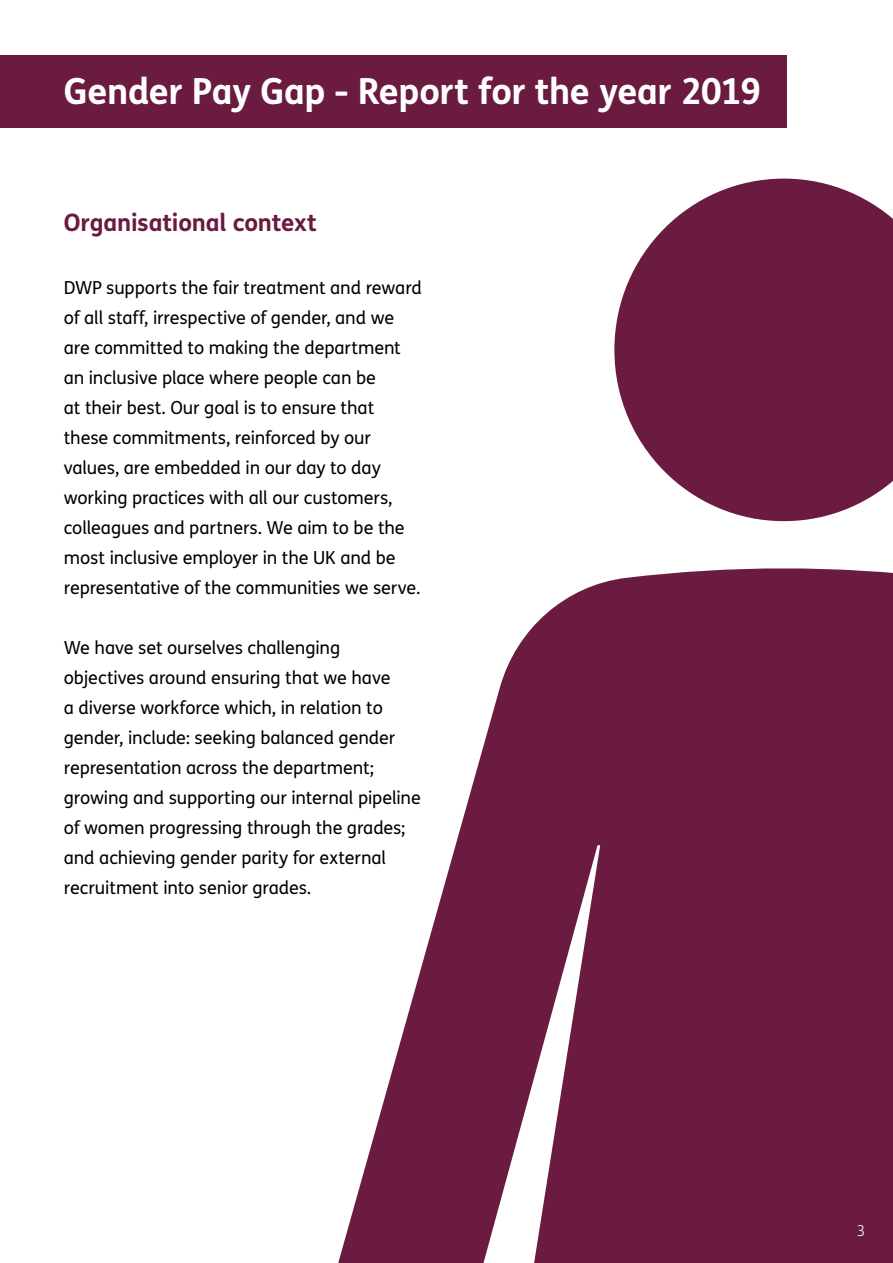
<style>
.page{position:relative;width:893px;height:1263px;background:#fff}
.page>*{position:absolute;margin:0;border:0;box-sizing:border-box;transform-origin:0 0}
.t1{font:700 36px "FS Me";letter-spacing:-.01em;color:#fff}
.t2{font:700 24px "FS Me";letter-spacing:-.01em;color:#6b1a40}
.t3{font:18px/30px "FS Me";letter-spacing:-.005em;color:#000}
.t4{font:300 15px "FS Me";color:#fff}
</style>
<div class="page">
<div style="left:0;top:55px;width:787px;height:72px;background:#6b1a40"></div>
<svg style="left:614px;top:179px;width:279px;height:342px;fill:#6b1a40"></svg>
<svg style="left:338px;top:568px;width:555px;height:695px;fill:#6b1a40"></svg>
<h1 class="t1" style="left:64px;top:63px;width:699px">Gender Pay Gap - Report for the year 2019</h1>
<h2 class="t2" style="left:64px;top:204px;width:254px">Organisational context</h2>
<p class="t3" style="left:64px;top:272px;width:360px">DWP supports the fair treatment and reward of all staff, irrespective of gender, and we are committed to making the department an inclusive place where people can be<br>at their best. Our goal is to ensure that these commitments, reinforced by our values, are embedded in our day to day working practices with all our customers, colleagues and partners. We aim to be the most inclusive employer in the UK and be representative of the communities we serve.</p>
<p class="t3" style="left:64px;top:632px;width:359px">We have set ourselves challenging objectives around ensuring that we have<br>a diverse workforce which, in relation to gender, include: seeking balanced gender representation across the department; growing and supporting our internal pipeline of women progressing through the grades; and achieving gender parity for external recruitment into senior grades.</p>
<p class="t4" style="left:857px;top:1220px;width:10px">3</p>
</div>
